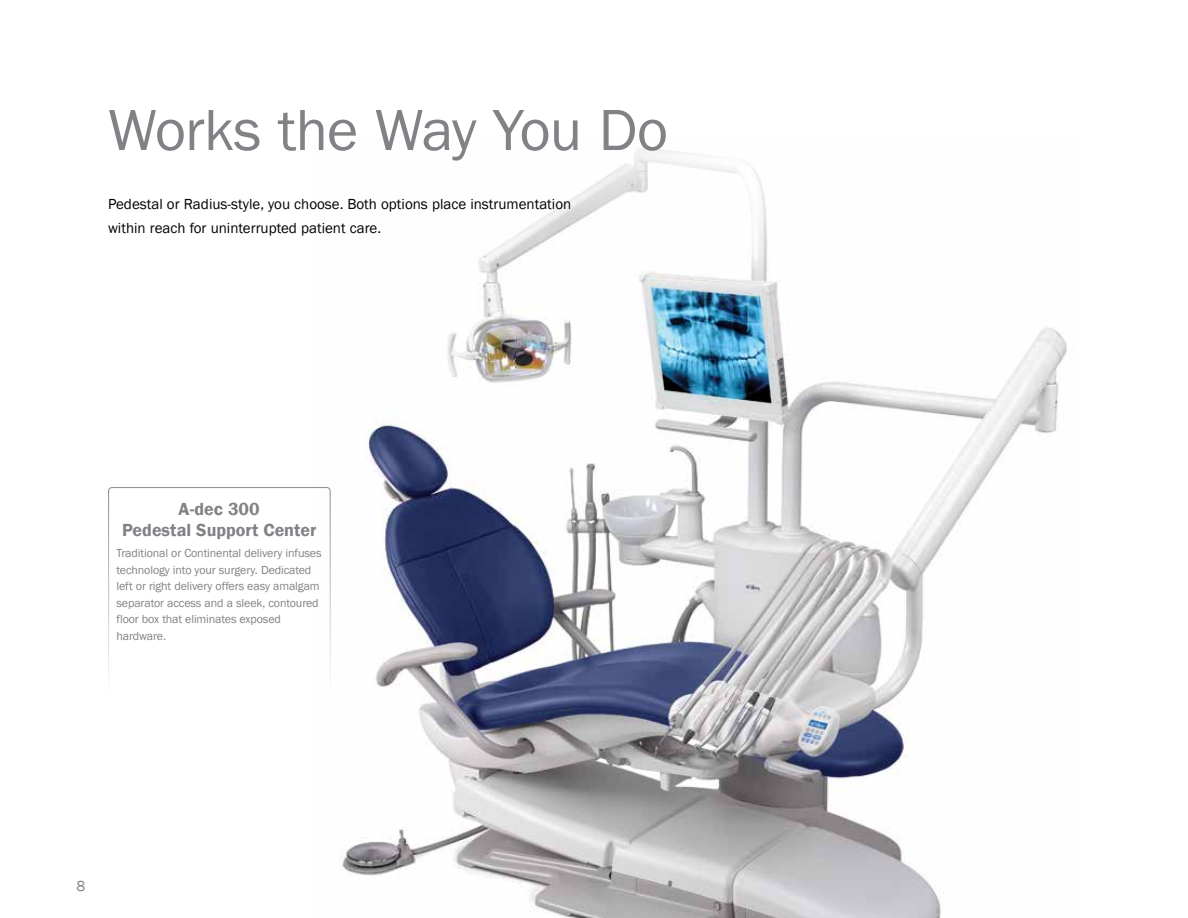
<style>
.page{position:relative;width:1188px;height:918px;background:#fff}
.page>*{position:absolute;margin:0;border:0;box-sizing:border-box;transform-origin:0 0}
.t1{font:60px "Franklin Gothic";letter-spacing:-.02em;color:#808285}
.t2{font:600 18px/21px "Franklin Gothic";color:#808285;text-align:center}
.t3{font:15px/24px "Franklin Gothic";color:#000}
.t4{font:15px "Franklin Gothic";color:#808285}
.t5{font:12px/16.5px "Franklin Gothic";letter-spacing:-.01em;color:#808285}
</style>
<div class="page">
<img style="left:342px;top:148px;width:725px;height:770px">
<div style="left:108px;top:487px;width:223px;height:209px;border:1px solid #939598;border-radius:4px"></div>
<h1 class="t1" style="left:108px;top:93px;width:562px">Works the Way You Do</h1>
<p class="t3" style="left:108px;top:192px;width:465px">Pedestal or Radius-style, you choose. Both options place instrumentation within reach for uninterrupted patient care.</p>
<h2 class="t2" style="left:122px;top:499px;width:196px">A-dec 300<br>Pedestal Support Center</h2>
<p class="t5" style="left:117px;top:545px;width:207px">Traditional or Continental delivery infuses technology into your surgery. Dedicated left or right delivery offers easy amalgam separator access and a sleek, contoured floor box that eliminates exposed hardware.</p>
<p class="t4" style="left:77px;top:877px;width:10px">8</p>
</div>
